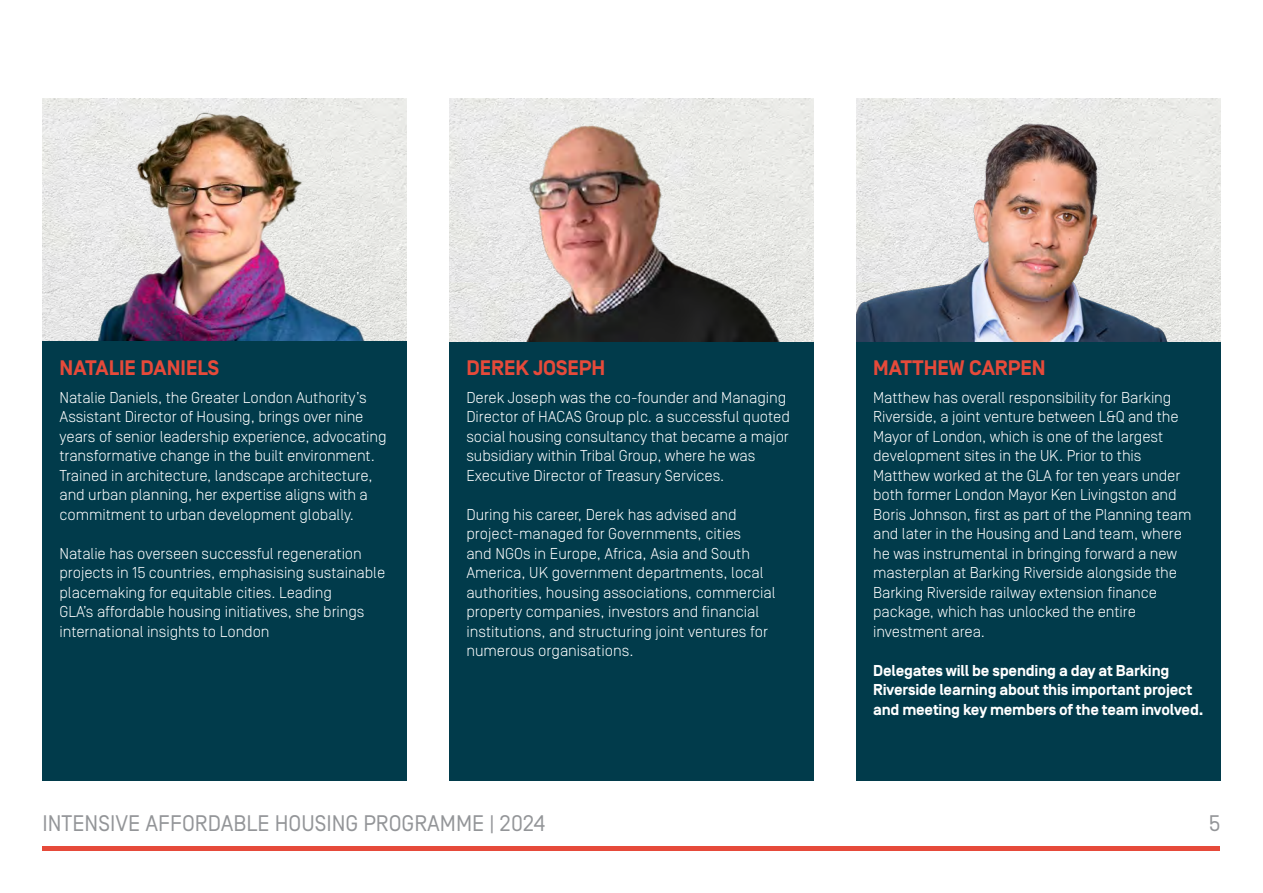
<style>
.page{position:relative;width:1263px;height:893px;background:#fff}
.page>*{position:absolute;margin:0;border:0;box-sizing:border-box;transform-origin:0 0}
.t1{font:22.5px "Simplon BP Regular";color:#939598}
.t2{font:700 21px "Simplon BP";color:#e64a3a}
.t3{font:300 15.75px/19.5px "Simplon BP";letter-spacing:-.005em;color:#fff}
.t4{font:700 15.75px/19.5px "Simplon BP";letter-spacing:-.01em;color:#fff}
</style>
<div class="page">
<img style="left:1174px;top:99px;width:46px;height:243px">
<img style="left:449px;top:99px;width:365px;height:243px">
<img style="left:856px;top:99px;width:318px;height:243px">
<div style="left:43px;top:846px;width:1177px;height:5px;background:#e64a3a"></div>
<div style="left:856px;top:342px;width:364px;height:439px;background:#013b4b"></div>
<div style="left:449px;top:342px;width:365px;height:439px;background:#013b4b"></div>
<img style="left:43px;top:99px;width:364px;height:243px">
<div style="left:43px;top:342px;width:364px;height:439px;background:#013b4b"></div>
<h2 class="t2" style="left:60px;top:355px;width:161px">NATALIE DANIELS</h2>
<p class="t3" style="left:60px;top:387px;width:328px">Natalie Daniels, the Greater London Authority’s Assistant Director of Housing, brings over nine years of senior leadership experience, advocating transformative change in the built environment.<br>Trained in architecture, landscape architecture, and urban planning, her expertise aligns with a commitment to urban development globally.</p>
<p class="t3" style="left:60px;top:543px;width:327px">Natalie has overseen successful regeneration projects in 15 countries, emphasising sustainable placemaking for equitable cities. Leading<br>GLA’s affordable housing initiatives, she brings international insights to London</p>
<h2 class="t2" style="left:466px;top:355px;width:141px">DEREK JOSEPH</h2>
<p class="t3" style="left:466px;top:387px;width:325px">Derek Joseph was the co-founder and Managing Director of HACAS Group plc. a successful quoted social housing consultancy that became a major subsidiary within Tribal Group, where he was Executive Director of Treasury Services.</p>
<p class="t3" style="left:466px;top:504px;width:311px">During his career, Derek has advised and project-managed for Governments, cities<br>and NGOs in Europe, Africa, Asia and South America, UK government departments, local authorities, housing associations, commercial property companies, investors and financial institutions, and structuring joint ventures for numerous organisations.</p>
<h2 class="t2" style="left:873px;top:355px;width:174px">MATTHEW CARPEN</h2>
<p class="t3" style="left:873px;top:387px;width:320px">Matthew has overall responsibility for Barking Riverside, a joint venture between L&amp;Q and the Mayor of London, which is one of the largest development sites in the UK. Prior to this Matthew worked at the GLA for ten years under both former London Mayor Ken Livingston and Boris Johnson, first as part of the Planning team and later in the Housing and Land team, where he was instrumental in bringing forward a new masterplan at Barking Riverside alongside the Barking Riverside railway extension finance package, which has unlocked the entire investment area.</p>
<p class="t4" style="left:873px;top:661px;width:332px">Delegates will be spending a day at Barking<br>Riverside learning about this important project and meeting key members of the team involved.</p>
<h1 class="t1" style="left:43px;top:810px;width:504px">INTENSIVE AFFORDABLE HOUSING PROGRAMME | 2024</h1>
<h1 class="t1" style="left:1209px;top:810px;width:13px">5</h1>
</div>
